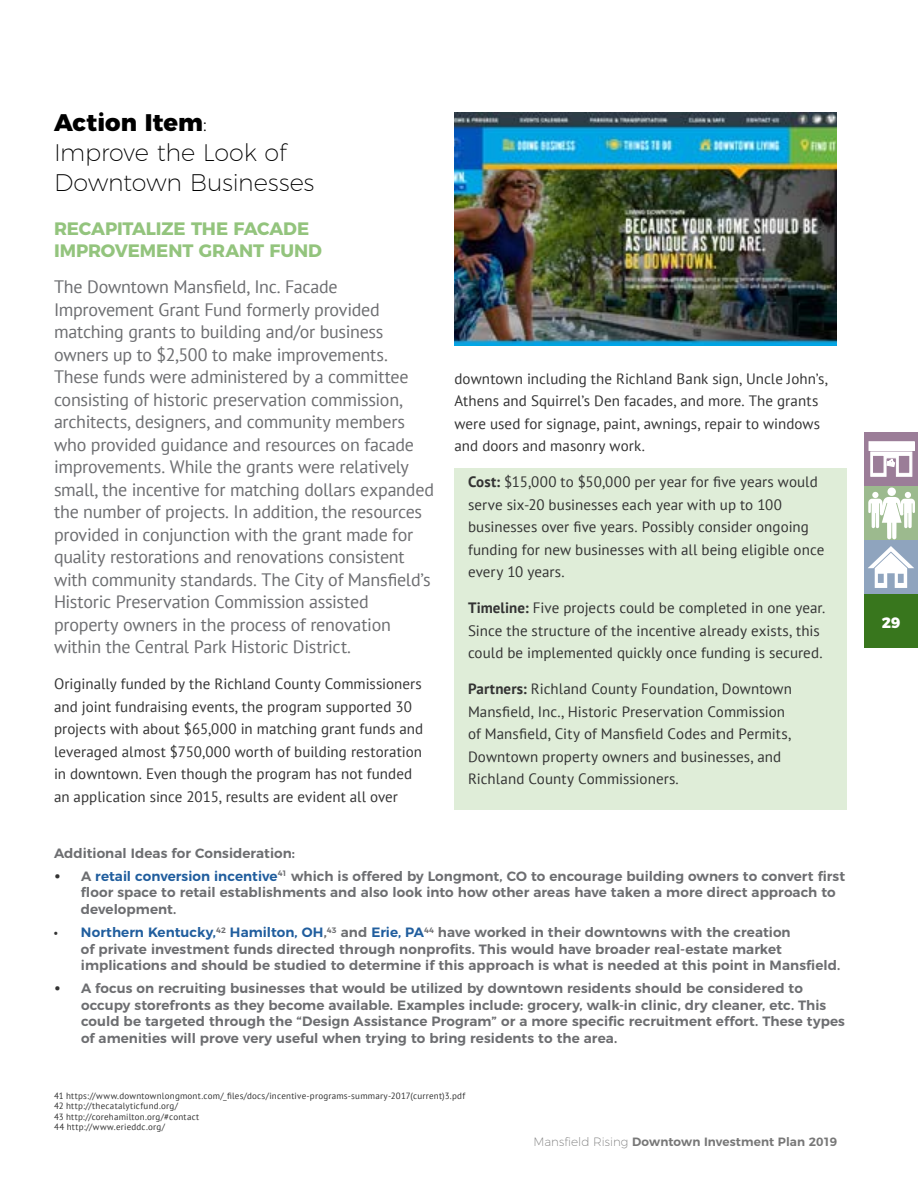
<style>
.page{position:relative;width:918px;height:1188px;background:#fff}
.page>*{position:absolute;margin:0;border:0;box-sizing:border-box;transform-origin:0 0}
.t1{font:200 24px/30px "Montserrat";letter-spacing:-.005em;color:#000}
.t2{font:18px/22.5px "PT Sans";letter-spacing:-.015em;color:#6d6e71}
.t3{font:700 18px/22.5px "Montserrat";letter-spacing:-.005em;color:#93c47d}
.t4{font:15px/22.5px "PT Sans";letter-spacing:.005em;color:#333}
.t5{font:800 15px "Montserrat";color:#fff}
.t6{font:600 13.5px/16.5px "Montserrat";letter-spacing:.005em;color:#6d6e71}
.t7{font:600 12px "Montserrat";letter-spacing:.005em;color:#777}
.t8{font:9px/10.5px "PT Sans";letter-spacing:.025em;color:#333}
.s1{font-weight:800}
.s2{font-weight:700}
.s3{font-family:"PT Sans";font-weight:400;font-size:15px;color:#333}
.s4{color:#215e9e}
.s5{color:#333}
.s6{font-weight:200}
</style>
<div class="page">
<div style="left:864px;top:594px;width:54px;height:54px;background:#38761d"></div>
<div style="left:454px;top:469px;width:393px;height:341px;background:#dfedd8"></div>
<img style="left:454px;top:113px;width:383px;height:232px">
<div style="left:864px;top:540px;width:54px;height:54px;background:#8fa4be"></div>
<svg style="left:868px;top:546px;width:46px;height:42px"></svg>
<div style="left:864px;top:486px;width:54px;height:54px;background:#9cba8e"></div>
<div style="left:887px;top:488px;width:9px;height:8px;background:#fff;border-radius:50%"></div>
<svg style="left:868px;top:492px;width:47px;height:47px"></svg>
<svg style="left:864px;top:432px;width:54px;height:54px;background:#a68ba3"></svg>
<div style="left:869px;top:442px;width:45px;height:8px;background:#fff"></div>
<svg style="left:871px;top:452px;width:41px;height:24px"></svg>
<h1 class="t1" style="left:54px;top:106px;width:262px"><span class="s1">Action Item</span>:<br>Improve the Look of<br>Downtown Businesses</h1>
<p class="t3" style="left:54px;top:216px;width:270px">RECAPITALIZE THE FACADE<br>IMPROVEMENT GRANT FUND</p>
<p class="t2" style="left:54px;top:275px;width:382px">The Downtown Mansfield, Inc. Facade Improvement Grant Fund formerly provided matching grants to building and/or business owners up to $2,500 to make improvements.<br>These funds were administered by a committee consisting of historic preservation commission, architects, designers, and community members who provided guidance and resources on facade improvements. While the grants were relatively small, the incentive for matching dollars expanded the number of projects. In addition, the resources provided in conjunction with the grant made for quality restorations and renovations consistent with community standards. The City of Mansfield’s Historic Preservation Commission assisted property owners in the process of renovation within the Central Park Historic District.</p>
<p class="t4" style="left:54px;top:672px;width:371px">Originally funded by the Richland County Commissioners and joint fundraising events, the program supported 30 projects with about $65,000 in matching grant funds and leveraged almost $750,000 worth of building restoration in downtown. Even though the program has not funded an application since 2015, results are evident all over</p>
<p class="t4" style="left:454px;top:367px;width:375px">downtown including the Richland Bank sign, Uncle John’s, Athens and Squirrel’s Den facades, and more. The grants were used for signage, paint, awnings, repair to windows and doors and masonry work.</p>
<p class="t4" style="left:468px;top:470px;width:358px"><span class="s2">Cost:</span> $15,000 to $50,000 per year for five years would serve six-20 businesses each year with up to 100 businesses over five years. Possibly consider ongoing funding for new businesses with all being eligible once every 10 years.</p>
<p class="t4" style="left:468px;top:596px;width:359px"><span class="s2">Timeline:</span> Five projects could be completed in one year.<br>Since the structure of the incentive already exists, this could be implemented quickly once funding is secured.</p>
<p class="t4" style="left:468px;top:677px;width:326px"><span class="s2">Partners:</span> Richland County Foundation, Downtown Mansfield, Inc., Historic Preservation Commission of Mansfield, City of Mansfield Codes and Permits, Downtown property owners and businesses, and Richland County Commissioners.</p>
<p class="t6" style="left:54px;top:844px;width:243px">Additional Ideas for Consideration:</p>
<p class="t6" style="left:81px;top:867px;width:766px;text-indent:-27px"><span class="s3">•</span> A <span class="s4">retail conversion incentive</span><sup>41</sup> which is offered by Longmont, CO to encourage building owners to convert first floor space to retail establishments and also look into how other areas have taken a more direct approach to development.</p>
<p class="t6" style="left:81px;top:923px;width:761px;text-indent:-27px"><span class="s5">•</span> <span class="s4">Northern Kentucky,</span><sup>42</sup> <span class="s4">Hamilton, OH</span>,<sup>43</sup> and <span class="s4">Erie, PA</span><sup>44</sup> have worked in their downtowns with the creation<br>of private investment funds directed through nonprofits. This would have broader real-estate market implications and should be studied to determine if this approach is what is needed at this point in Mansfield.</p>
<p class="t6" style="left:81px;top:979px;width:766px;text-indent:-27px"><span class="s3">•</span> A focus on recruiting businesses that would be utilized by downtown residents should be considered to occupy storefronts as they become available. Examples include: grocery, walk-in clinic, dry cleaner, etc. This could be targeted through the “Design Assistance Program” or a more specific recruitment effort. These types of amenities will prove very useful when trying to bring residents to the area.</p>
<p class="t8" style="left:54px;top:1090px;width:413px">41 https://www.downtownlongmont.com/_files/docs/incentive-programs-summary-2017(current)3.pdf 42 http://thecatalyticfund.org/<br>43 http://corehamilton.org/#contact<br>44 http://www.erieddc.org/</p>
<p class="t7" style="left:534px;top:1132px;width:305px"><span class="s6">Mansfield Rising</span> Downtown Investment Plan 2019</p>
<p class="t5" style="left:882px;top:610px;width:20px">29</p>
</div>
